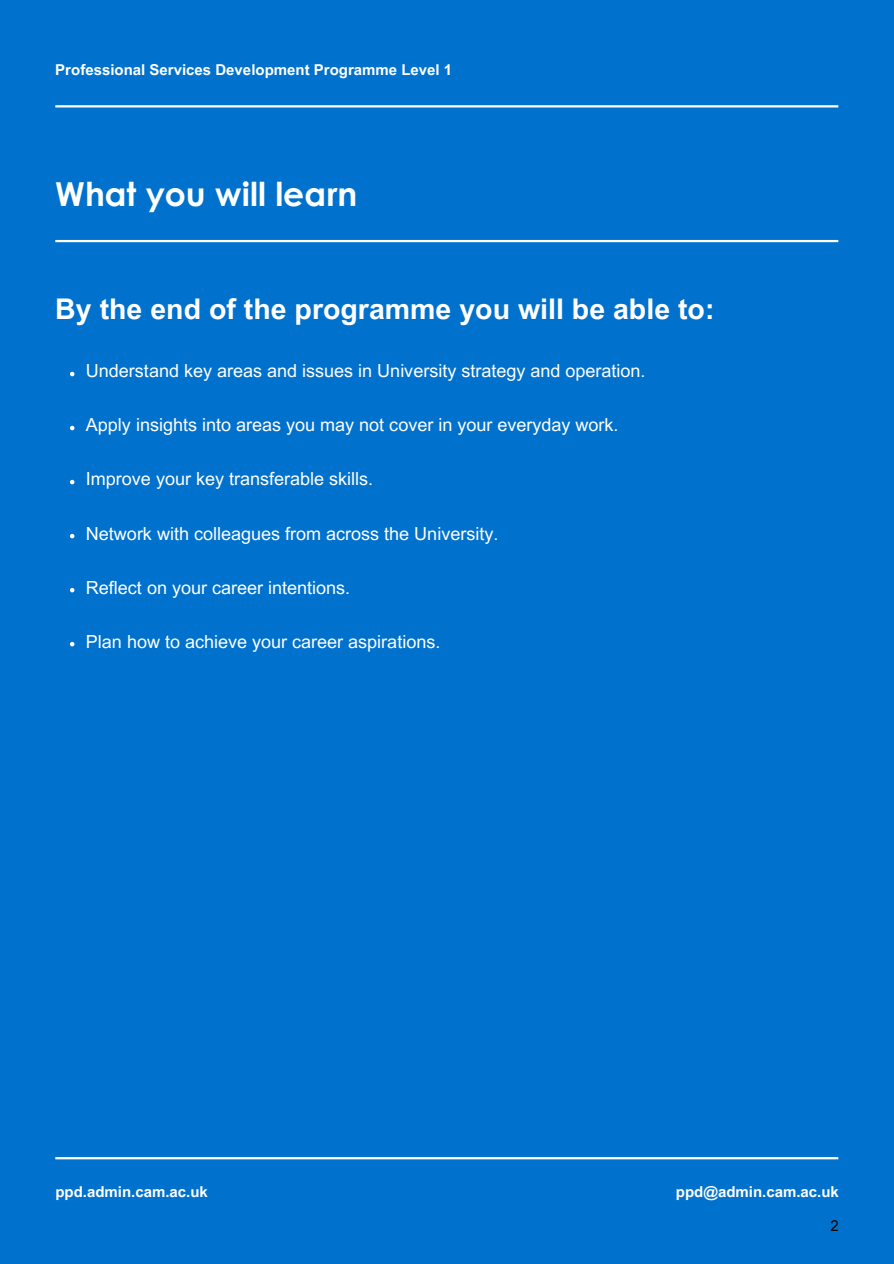
<style>
.page{position:relative;width:894px;height:1264px;background:#fff}
.page>*{position:absolute;margin:0;border:0;box-sizing:border-box;transform-origin:0 0}
.t1{font:700 33px "Century Gothic";color:#fff}
.t2{font:700 28.5px "Arial MT Pro";color:#fff}
.t3{font:18px "Arial MT Pro";color:#fff}
.t4{font:700 15px "Arial MT Pro";color:#fff}
.t5{font:15px "Arial MT Pro";color:#000}
</style>
<div class="page">
<div style="left:0;top:0;width:893px;height:1263px;background:#0072ce"></div>
<hr style="left:55px;top:105px;width:783px;height:2px;background:#fff">
<hr style="left:55px;top:1157px;width:783px;height:2px;background:#fff">
<hr style="left:55px;top:240px;width:783px;height:2px;background:#fff">
<svg style="left:70px;top:372px;width:4px;height:4px"></svg>
<svg style="left:70px;top:426px;width:4px;height:4px"></svg>
<svg style="left:70px;top:480px;width:4px;height:4px"></svg>
<svg style="left:70px;top:534px;width:4px;height:4px"></svg>
<svg style="left:70px;top:588px;width:4px;height:4px"></svg>
<svg style="left:70px;top:642px;width:4px;height:4px"></svg>
<p class="t4" style="left:55px;top:64px;width:398px">Professional Services Development Programme Level 1</p>
<p class="t1" style="left:55px;top:169px;width:303px">What you will learn</p>
<h1 class="t2" style="left:55px;top:298px;width:660px">By the end of the programme you will be able to:</h1>
<p class="t3" style="left:86px;top:364px;width:561px">Understand key areas and issues in University strategy and operation.</p>
<h2 class="t3" style="left:86px;top:418px;width:534px">Apply insights into areas you may not cover in your everyday work.</h2>
<p class="t3" style="left:86px;top:472px;width:289px">Improve your key transferable skills.</p>
<p class="t3" style="left:86px;top:526px;width:414px">Network with colleagues from across the University.</p>
<p class="t3" style="left:86px;top:580px;width:266px">Reflect on your career intentions.</p>
<p class="t3" style="left:86px;top:634px;width:356px">Plan how to achieve your career aspirations.</p>
<p class="t4" style="left:55px;top:1185px;width:154px">ppd.admin.cam.ac.uk</p>
<p class="t4" style="left:675px;top:1185px;width:164px">ppd@admin.cam.ac.uk</p>
<p class="t5" style="left:830px;top:1219px;width:10px">2</p>
</div>
